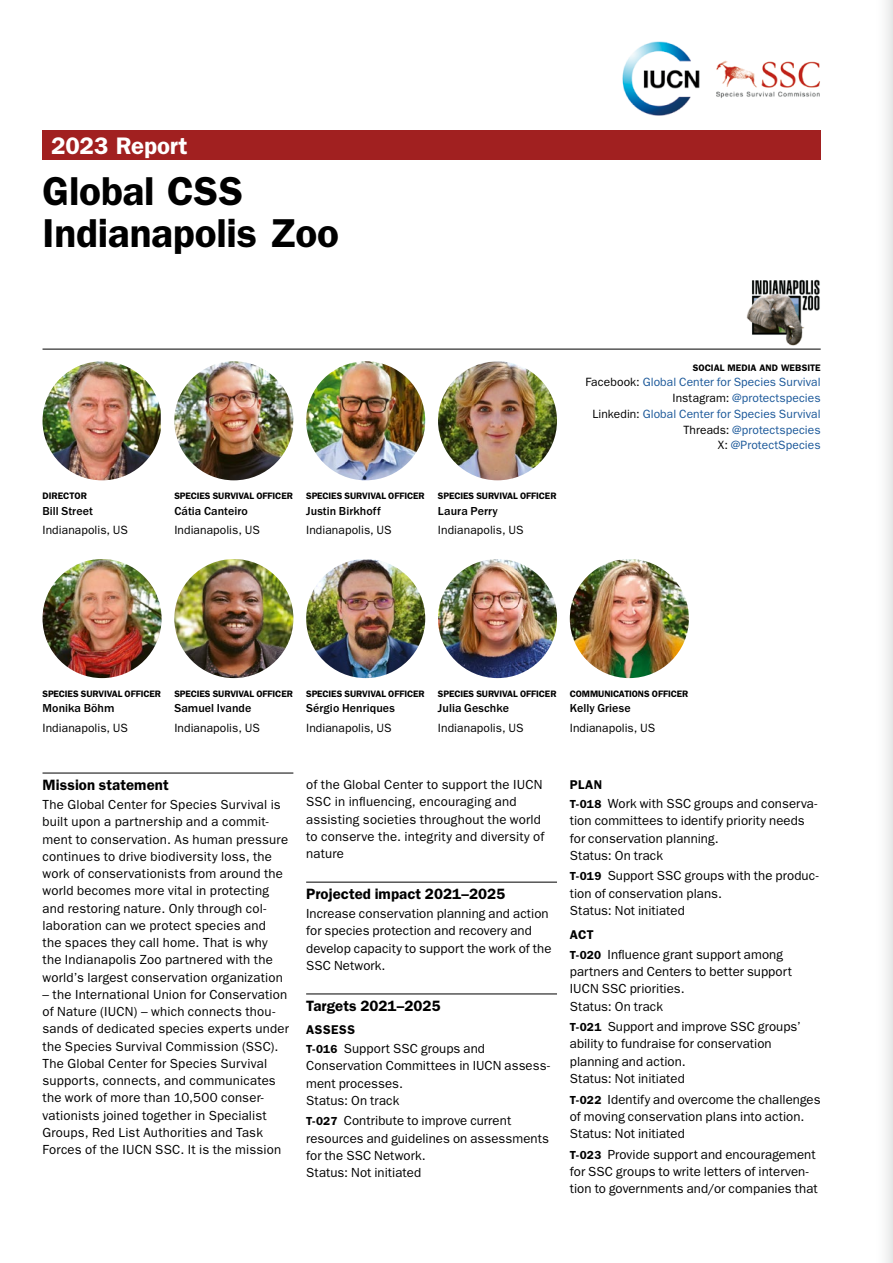
<style>
.page{position:relative;width:893px;height:1263px;background:#fff}
.page>*{position:absolute;margin:0;border:0;box-sizing:border-box;transform-origin:0 0}
.t1{font:600 40.5px/42px "ITC Franklin Gothic Std";letter-spacing:-.005em;color:#000}
.t2{font:600 24px "ITC Franklin Gothic Std";letter-spacing:-.005em;color:#fff}
.t3{font:600 15px "ITC Franklin Gothic Std";letter-spacing:.005em;color:#000}
.t4{font:13.2px/17.2px "ITC Franklin Gothic Std";letter-spacing:.01em;color:#000}
.t5{font:600 12.75px "ITC Franklin Gothic Std";letter-spacing:.035em;color:#000}
.t6{font:12px/15.8px "ITC Franklin Gothic Std";letter-spacing:.01em;color:#1b5899;text-align:right}
.t7{font:12px "ITC Franklin Gothic Std";letter-spacing:.005em;color:#000}
.t8{font:500 12px "ITC Franklin Gothic Std";letter-spacing:.005em;color:#000}
.t9{font:600 9.45px "ITC Franklin Gothic Std";color:#000}
.t10{font:600 9.3px "ITC Franklin Gothic Std";letter-spacing:-.01em;color:#000}
.s1{color:#000}
.s2{font-weight:600;font-size:11.7px}
</style>
<div class="page">
<div style="left:872px;top:0;width:21px;height:1263px;background:linear-gradient(to bottom,#f7f8f8,#f7f8f8)"></div>
<hr style="left:892px;top:0;width:1px;height:1263px;background:#e5e6e6">
<div style="left:43px;top:131px;width:778px;height:29px;background:#a12020"></div>
<img style="left:622px;top:41px;width:198px;height:75px">
<hr style="left:43px;top:349px;width:778px;height:1px;background:#000">
<img style="left:43px;top:361px;width:118px;height:119px">
<img style="left:174px;top:361px;width:119px;height:119px;border-radius:60px">
<img style="left:43px;top:559px;width:119px;height:119px;border-radius:60px">
<img style="left:306px;top:361px;width:119px;height:119px;border-radius:60px">
<img style="left:174px;top:559px;width:119px;height:119px;border-radius:60px">
<img style="left:438px;top:361px;width:119px;height:119px;border-radius:59px">
<img style="left:306px;top:559px;width:119px;height:119px;border-radius:60px">
<img style="left:438px;top:559px;width:119px;height:119px;border-radius:60px">
<img style="left:570px;top:559px;width:119px;height:119px;border-radius:60px">
<img style="left:746px;top:279px;width:74px;height:67px">
<hr style="left:43px;top:773px;width:250px;height:1px;background:#000">
<hr style="left:306px;top:882px;width:251px;height:1px;background:#000">
<hr style="left:306px;top:994px;width:251px;height:1px;background:#000">
<h2 class="t2" style="left:51px;top:131px;width:138px">2023 Report</h2>
<h1 class="t1" style="left:43px;top:170px;width:298px">Global CSS<br>Indianapolis Zoo</h1>
<p class="t9" style="left:43px;top:490px;width:46px">DIRECTOR</p>
<p class="t8" style="left:43px;top:504px;width:52px">Bill Street</p>
<p class="t7" style="left:43px;top:523px;width:87px">Indianapolis, US</p>
<p class="t10" style="left:174px;top:490px;width:120px">SPECIES SURVIVAL OFFICER</p>
<p class="t8" style="left:174px;top:504px;width:75px">Cátia Canteiro</p>
<p class="t7" style="left:174px;top:523px;width:87px">Indianapolis, US</p>
<p class="t10" style="left:306px;top:490px;width:120px">SPECIES SURVIVAL OFFICER</p>
<p class="t8" style="left:306px;top:504px;width:76px">Justin Birkhoff</p>
<p class="t7" style="left:306px;top:523px;width:87px">Indianapolis, US</p>
<p class="t10" style="left:438px;top:490px;width:120px">SPECIES SURVIVAL OFFICER</p>
<p class="t8" style="left:438px;top:504px;width:61px">Laura Perry</p>
<p class="t7" style="left:438px;top:523px;width:87px">Indianapolis, US</p>
<p class="t9" style="left:693px;top:362px;width:129px">SOCIAL MEDIA AND WEBSITE</p>
<p class="t6" style="left:585px;top:374px;width:237px"><span class="s1">Facebook:</span> Global Center for Species Survival <span class="s1">Instagram:</span> @protectspecies<br><span class="s1">Linkedin:</span> Global Center for Species Survival <span class="s1">Threads:</span> @protectspecies<br><span class="s1">X:</span> @ProtectSpecies</p>
<p class="t10" style="left:43px;top:688px;width:120px">SPECIES SURVIVAL OFFICER</p>
<p class="t8" style="left:43px;top:702px;width:74px">Monika Böhm</p>
<p class="t7" style="left:43px;top:721px;width:87px">Indianapolis, US</p>
<p class="t10" style="left:174px;top:688px;width:120px">SPECIES SURVIVAL OFFICER</p>
<p class="t8" style="left:174px;top:702px;width:79px">Samuel Ivande</p>
<p class="t7" style="left:174px;top:721px;width:87px">Indianapolis, US</p>
<p class="t10" style="left:306px;top:688px;width:120px">SPECIES SURVIVAL OFFICER</p>
<p class="t8" style="left:306px;top:702px;width:90px">Sérgio Henriques</p>
<p class="t7" style="left:306px;top:721px;width:87px">Indianapolis, US</p>
<p class="t10" style="left:438px;top:688px;width:120px">SPECIES SURVIVAL OFFICER</p>
<p class="t8" style="left:438px;top:702px;width:73px">Julia Geschke</p>
<p class="t7" style="left:438px;top:721px;width:87px">Indianapolis, US</p>
<p class="t10" style="left:570px;top:688px;width:120px">COMMUNICATIONS OFFICER</p>
<p class="t8" style="left:570px;top:702px;width:62px">Kelly Griese</p>
<p class="t7" style="left:570px;top:721px;width:87px">Indianapolis, US</p>
<p class="t3" style="left:43px;top:776px;width:128px">Mission statement</p>
<p class="t4" style="left:43px;top:796px;width:247px">The Global Center for Species Survival is built upon a partnership and a commit&shy;ment to conservation. As human pressure continues to drive biodiversity loss, the work of conservationists from around the world becomes more vital in protecting and restoring nature. Only through col&shy;laboration can we protect species and the spaces they call home. That is why the Indianapolis Zoo partnered with the world’s largest conservation organization</p>
<p class="t4" style="left:43px;top:986px;width:248px">– the International Union for Conservation of Nature (IUCN) – which connects thou&shy;sands of dedicated species experts under the Species Survival Commission (SSC).<br>The Global Center for Species Survival supports, connects, and communicates the work of more than 10,500 conser&shy;vationists joined together in Specialist Groups, Red List Authorities and Task Forces of the IUCN SSC. It is the mission</p>
<p class="t4" style="left:306px;top:776px;width:240px">of the Global Center to support the IUCN SSC in influencing, encouraging and assisting societies throughout the world to conserve the. integrity and diversity of nature</p>
<p class="t3" style="left:306px;top:885px;width:201px">Projected impact 2021–2025</p>
<p class="t4" style="left:306px;top:905px;width:247px">Increase conservation planning and action for species protection and recovery and develop capacity to support the work of the SSC Network.</p>
<p class="t3" style="left:306px;top:997px;width:136px">Targets 2021–2025</p>
<p class="t5" style="left:306px;top:1022px;width:51px">ASSESS</p>
<p class="t4" style="left:306px;top:1040px;width:245px"><span class="s2">T-016</span> Support SSC groups and<br>Conservation Committees in IUCN assess&shy;ment processes.<br>Status: On track</p>
<p class="t4" style="left:306px;top:1112px;width:244px"><span class="s2">T-027</span> Contribute to improve current resources and guidelines on assessments for the SSC Network.<br>Status: Not initiated</p>
<p class="t5" style="left:570px;top:777px;width:34px">PLAN</p>
<p class="t4" style="left:570px;top:795px;width:249px"><span class="s2">T-018</span> Work with SSC groups and conserva&shy;tion committees to identify priority needs for conservation planning.<br>Status: On track</p>
<p class="t4" style="left:570px;top:867px;width:250px"><span class="s2">T-019</span> Support SSC groups with the produc&shy;tion of conservation plans.<br>Status: Not initiated</p>
<p class="t5" style="left:570px;top:927px;width:26px">ACT</p>
<p class="t4" style="left:570px;top:946px;width:224px"><span class="s2">T-020</span> Influence grant support among partners and Centers to better support<br>IUCN SSC priorities.<br>Status: On track</p>
<p class="t4" style="left:570px;top:1018px;width:233px"><span class="s2">T-021</span> Support and improve SSC groups’ ability to fundraise for conservation planning and action.<br>Status: Not initiated</p>
<p class="t4" style="left:570px;top:1090px;width:252px"><span class="s2">T-022</span> Identify and overcome the challenges of moving conservation plans into action.<br>Status: Not initiated</p>
<p class="t4" style="left:570px;top:1146px;width:249px"><span class="s2">T-023</span> Provide support and encouragement for SSC groups to write letters of interven&shy;tion to governments and/or companies that</p>
</div>
